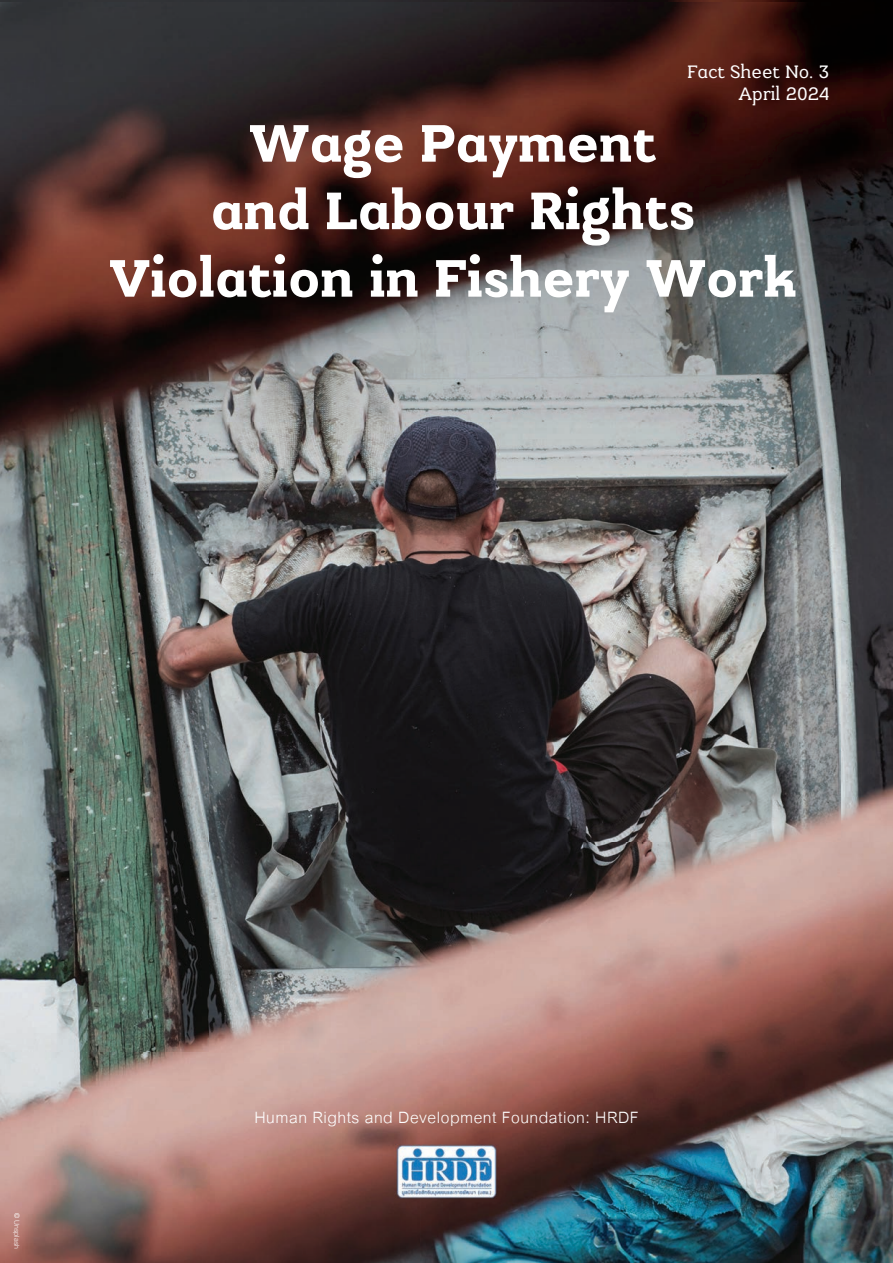
<style>
.page{position:relative;width:893px;height:1263px;background:#fff}
.page>*{position:absolute;margin:0;border:0;box-sizing:border-box;transform-origin:0 0}
.t1{font:700 57px/67.5px "Kulachat Slab";color:#fff;text-align:center}
.t2{font:24px "Cordia New";letter-spacing:.02em;color:#fff}
.t3{font:19.5px/22.5px "Kulachat Slab";color:#fff;text-align:right}
.t4{font:10.5px "UPC Cordia";color:#fff}
.s1{font-family:"Cordia New";font-weight:700}
</style>
<div class="page">
<img style="left:0;top:0;width:893px;height:1263px">
<img style="left:394px;top:1145px;width:105px;height:53px">
<p class="t3" style="left:687px;top:60px;width:143px">Fact Sheet No. 3<br>April 2024</p>
<p class="t1" style="left:109px;top:108px;width:689px">Wage Payment<br>and Labour Rights<br>Violation in Fishery Work</p>
<p class="t4" style="left:24px;top:1213px;width:38px;rotate:90deg"><span class="s1">©</span> Unsplash</p>
<p class="t2" style="left:254px;top:1102px;width:386px">Human Rights and Development Foundation: HRDF</p>
</div>
